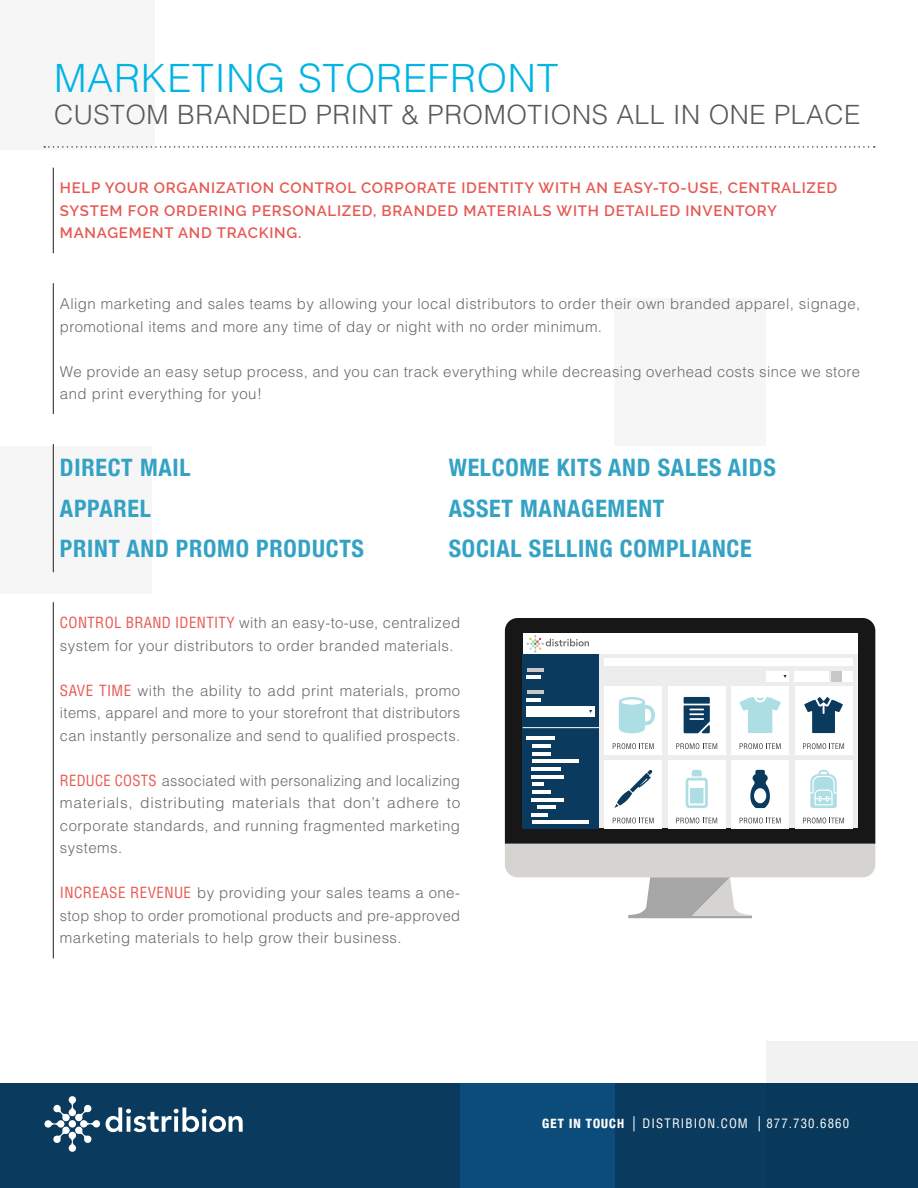
<style>
.page{position:relative;width:918px;height:1188px;background:#fff}
.page>*{position:absolute;margin:0;border:0;box-sizing:border-box;transform-origin:0 0}
.t1{font:300 39px "Helvetica LT Std";letter-spacing:.02em;color:#00b4e3}
.t2{font:300 26.55px "Helvetica LT Std";letter-spacing:.02em;color:#58595b}
.t3{font:700 condensed 24px "Helvetica Neue";letter-spacing:.03em;color:#33a2c4}
.t4{font:300 15px/22.5px "Helvetica LT Std";letter-spacing:.03em;color:#696b6d}
.t5{font:600 15px/22.5px "Raleway";letter-spacing:.05em;color:#e75852}
.t6{font:condensed 12.75px "Helvetica LT Std";letter-spacing:.09em;color:#fff}
.t7{font:700 condensed 12.75px "Helvetica Neue";letter-spacing:.09em;color:#fff}
.s1{font-weight:400;font-stretch:condensed;color:#e75852}
</style>
<div class="page">
<div style="left:0;top:1083px;width:918px;height:105px;background:#0a3b5e"></div>
<svg style="left:44px;top:1096px;width:56px;height:56px"></svg>
<svg style="left:106px;top:1107px;width:137px;height:25px"></svg>
<div style="left:0;top:0;width:154px;height:149px;background:#f6f6f6"></div>
<div style="left:460px;top:1083px;width:155px;height:105px;background:#0c4c7a"></div>
<div style="left:0;top:446px;width:151px;height:148px;background:#f6f6f6"></div>
<div style="left:615px;top:298px;width:151px;height:148px;background:#f6f6f6"></div>
<div style="left:767px;top:1040px;width:151px;height:43px;background:#f2f2f2"></div>
<svg style="left:634px;top:1116px;width:1px;height:15px"></svg>
<svg style="left:759px;top:1116px;width:1px;height:15px"></svg>
<svg style="left:44px;top:146px;width:831px;height:2px"></svg>
<hr style="left:53px;top:283px;width:1px;height:131px;background:#231f20">
<hr style="left:53px;top:168px;width:1px;height:85px;background:#231f20">
<hr style="left:53px;top:602px;width:1px;height:356px;background:#231f20">
<div style="left:505px;top:618px;width:370px;height:226px;background:#171717"></div>
<div style="left:523px;top:633px;width:335px;height:195px;background:#ededed"></div>
<div style="left:523px;top:633px;width:335px;height:21px;background:#fff"></div>
<div style="left:523px;top:654px;width:76px;height:174px;background:#0a3b5e"></div>
<svg style="left:505px;top:844px;width:370px;height:74px"></svg>
<div style="left:604px;top:659px;width:249px;height:7px;background:#fff"></div>
<div style="left:604px;top:760px;width:58px;height:68px;background:#fff"></div>
<div style="left:604px;top:686px;width:58px;height:68px;background:#fff"></div>
<div style="left:668px;top:760px;width:58px;height:68px;background:#fff"></div>
<div style="left:668px;top:686px;width:58px;height:68px;background:#fff"></div>
<div style="left:731px;top:760px;width:58px;height:68px;background:#fff"></div>
<div style="left:731px;top:686px;width:58px;height:68px;background:#fff"></div>
<div style="left:795px;top:760px;width:58px;height:68px;background:#fff"></div>
<div style="left:795px;top:686px;width:58px;height:68px;background:#fff"></div>
<div style="left:842px;top:671px;width:11px;height:10px;background:#fff"></div>
<div style="left:832px;top:671px;width:10px;height:10px;background:#c9c7c7"></div>
<div style="left:795px;top:671px;width:34px;height:10px;background:#fff"></div>
<div style="left:766px;top:671px;width:23px;height:10px;background:#fff"></div>
<svg style="left:613px;top:743px;width:41px;height:6px"></svg>
<svg style="left:526px;top:635px;width:63px;height:18px"></svg>
<div style="left:527px;top:706px;width:68px;height:10px;background:#fff"></div>
<svg style="left:613px;top:818px;width:41px;height:5px"></svg>
<svg style="left:676px;top:743px;width:41px;height:6px"></svg>
<svg style="left:676px;top:818px;width:41px;height:5px"></svg>
<svg style="left:740px;top:743px;width:41px;height:6px"></svg>
<svg style="left:740px;top:818px;width:41px;height:5px"></svg>
<svg style="left:803px;top:743px;width:41px;height:6px"></svg>
<svg style="left:803px;top:818px;width:41px;height:5px"></svg>
<svg style="left:614px;top:770px;width:38px;height:38px"></svg>
<svg style="left:750px;top:770px;width:20px;height:38px"></svg>
<svg style="left:810px;top:770px;width:27px;height:38px"></svg>
<svg style="left:804px;top:697px;width:39px;height:36px"></svg>
<div style="left:684px;top:697px;width:26px;height:7px;background:#0a3b5e"></div>
<svg style="left:684px;top:705px;width:26px;height:28px"></svg>
<svg style="left:619px;top:697px;width:36px;height:36px"></svg>
<svg style="left:740px;top:697px;width:41px;height:36px"></svg>
<svg style="left:686px;top:770px;width:22px;height:38px"></svg>
<hr style="left:527px;top:737px;width:28px;height:3px;background:#fff">
<hr style="left:532px;top:744px;width:18px;height:4px;background:#fff">
<hr style="left:532px;top:752px;width:18px;height:4px;background:#fff">
<hr style="left:532px;top:759px;width:46px;height:4px;background:#fff">
<hr style="left:532px;top:767px;width:29px;height:4px;background:#fff">
<hr style="left:532px;top:775px;width:32px;height:3px;background:#fff">
<hr style="left:532px;top:782px;width:11px;height:4px;background:#fff">
<hr style="left:532px;top:790px;width:18px;height:4px;background:#fff">
<hr style="left:532px;top:798px;width:32px;height:3px;background:#fff">
<hr style="left:537px;top:805px;width:18px;height:4px;background:#fff">
<hr style="left:532px;top:813px;width:16px;height:4px;background:#fff">
<hr style="left:532px;top:821px;width:57px;height:3px;background:#fff">
<hr style="left:523px;top:727px;width:76px;height:1px;background:#fff">
<hr style="left:527px;top:698px;width:14px;height:4px;background:#fff">
<hr style="left:527px;top:691px;width:16px;height:3px;background:#c9c7c7">
<hr style="left:527px;top:675px;width:14px;height:4px;background:#fff">
<hr style="left:527px;top:668px;width:16px;height:3px;background:#c9c7c7">
<hr style="left:53px;top:444px;width:1px;height:128px;background:#231f20">
<p class="t1" style="left:54px;top:54px;width:506px">MARKETING STOREFRONT</p>
<p class="t2" style="left:54px;top:98px;width:808px">CUSTOM BRANDED PRINT &amp; PROMOTIONS ALL IN ONE PLACE</p>
<p class="t5" style="left:60px;top:177px;width:779px">HELP YOUR ORGANIZATION CONTROL CORPORATE IDENTITY WITH AN EASY-TO-USE, CENTRALIZED<br>SYSTEM FOR ORDERING PERSONALIZED, BRANDED MATERIALS WITH DETAILED INVENTORY<br>MANAGEMENT AND TRACKING.</p>
<p class="t4" style="left:60px;top:292px;width:802px">Align marketing and sales teams by allowing your local distributors to order their own branded apparel, signage, promotional items and more any time of day or night with no order minimum.</p>
<p class="t4" style="left:60px;top:360px;width:802px">We provide an easy setup process, and you can track everything while decreasing overhead costs since we store and print everything for you!</p>
<p class="t3" style="left:60px;top:448px;width:132px">DIRECT MAIL</p>
<p class="t3" style="left:60px;top:488px;width:93px">APPAREL</p>
<p class="t3" style="left:60px;top:529px;width:306px">PRINT AND PROMO PRODUCTS</p>
<p class="t3" style="left:449px;top:448px;width:329px">WELCOME KITS AND SALES AIDS</p>
<p class="t3" style="left:449px;top:488px;width:217px">ASSET MANAGEMENT</p>
<p class="t3" style="left:449px;top:529px;width:304px">SOCIAL SELLING COMPLIANCE</p>
<p class="t4" style="left:60px;top:612px;width:402px"><span class="s1">CONTROL BRAND IDENTITY</span> with an easy-to-use, centralized system for your distributors to order branded materials.</p>
<p class="t4" style="left:60px;top:679px;width:402px;text-align:justify"><span class="s1">SAVE TIME</span> with the ability to add print materials, promo items, apparel and more to your storefront that distributors can instantly personalize and send to qualified prospects.</p>
<p class="t4" style="left:60px;top:769px;width:402px;text-align:justify"><span class="s1">REDUCE COSTS</span> associated with personalizing and localizing materials, distributing materials that don’t adhere to corporate standards, and running fragmented marketing systems.</p>
<p class="t4" style="left:60px;top:882px;width:402px;text-align:justify"><span class="s1">INCREASE REVENUE</span> by providing your sales teams a one&shy;stop shop to order promotional products and pre-approved marketing materials to help grow their business.</p>
<p class="t7" style="left:542px;top:1113px;width:84px">GET IN TOUCH</p>
<p class="t6" style="left:643px;top:1115px;width:107px">DISTRIBION.COM</p>
<p class="t6" style="left:766px;top:1115px;width:84px">877.730.6860</p>
</div>
